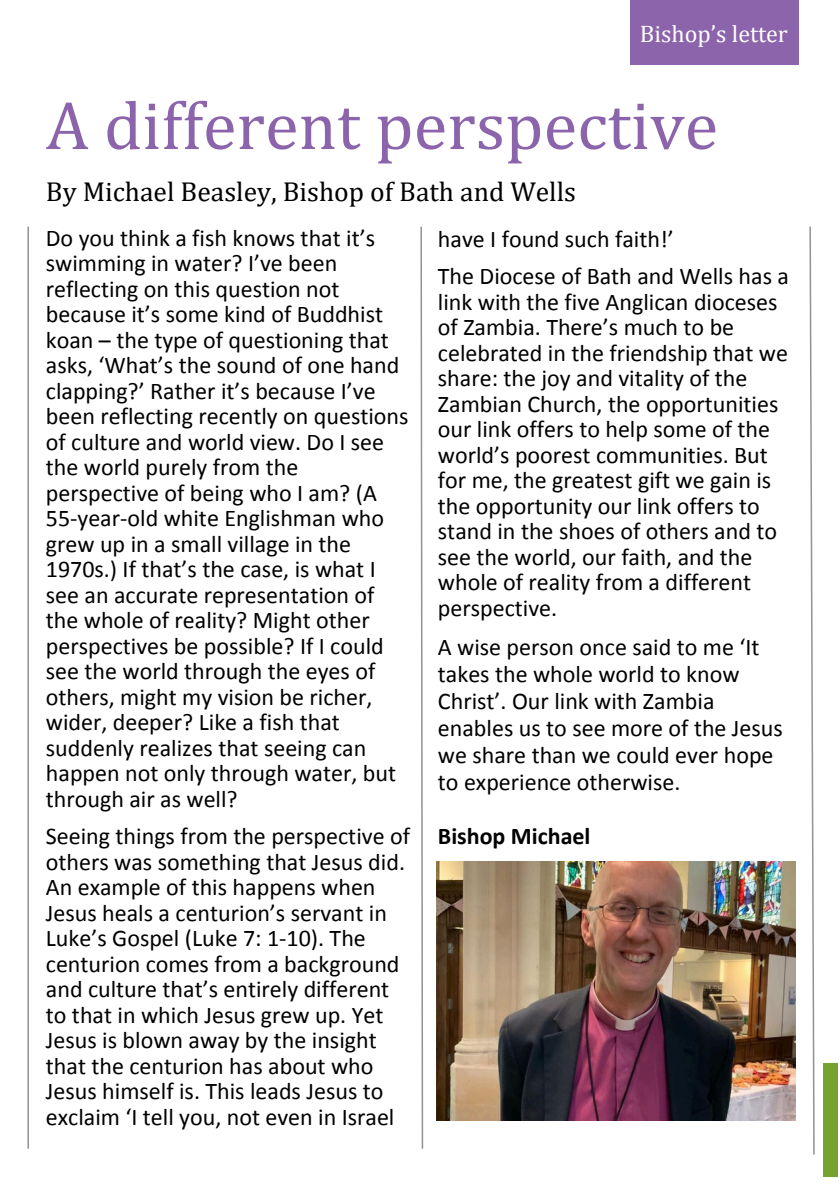
<style>
.page{position:relative;width:839px;height:1191px;background:#fff}
.page>*{position:absolute;margin:0;border:0;box-sizing:border-box;transform-origin:0 0}
.t1{font:68.8px "Cambria";color:#8c64ab}
.t2{font:27.6px "Cambria";color:#000}
.t3{font:24px/25.6px "Calibri";color:#000}
.t4{font:24px "Cambria";color:#fff}
.t5{font:700 24px "Calibri";color:#000}
</style>
<div class="page">
<div style="left:630px;top:0;width:169px;height:65px;background:#8c64ab"></div>
<hr style="left:27px;top:227px;width:2px;height:922px;background:#919293">
<svg style="left:420px;top:226px;width:4px;height:923px"></svg>
<svg style="left:809px;top:226px;width:6px;height:929px"></svg>
<div style="left:823px;top:1063px;width:15px;height:114px;background:#78a22f"></div>
<img style="left:436px;top:861px;width:359px;height:259px">
<p class="t4" style="left:640px;top:19px;width:149px">Bishop’s letter</p>
<p class="t1" style="left:46px;top:84px;width:673px">A different perspective</p>
<h3 class="t2" style="left:46px;top:175px;width:531px">By Michael Beasley, Bishop of Bath and Wells</h3>
<p class="t3" style="left:46px;top:227px;width:364px">Do you think a fish knows that it’s swimming in water? I’ve been reflecting on this question not because it’s some kind of Buddhist koan – the type of questioning that asks, ‘What’s the sound of one hand clapping?’ Rather it’s because I’ve been reflecting recently on questions of culture and world view. Do I see the world purely from the perspective of being who I am? (A<br>55-year-old white Englishman who grew up in a small village in the<br>1970s.) If that’s the case, is what I see an accurate representation of the whole of reality? Might other perspectives be possible? If I could see the world through the eyes of others, might my vision be richer, wider, deeper? Like a fish that suddenly realizes that seeing can happen not only through water, but through air as well?</p>
<p class="t3" style="left:46px;top:826px;width:365px">Seeing things from the perspective of others was something that Jesus did.<br>An example of this happens when Jesus heals a centurion’s servant in Luke’s Gospel (Luke 7: 1-10). The centurion comes from a background and culture that’s entirely different to that in which Jesus grew up. Yet Jesus is blown away by the insight that the centurion has about who Jesus himself is. This leads Jesus to exclaim ‘I tell you, not even in Israel</p>
<h1 class="t3" style="left:438px;top:228px;width:237px">have I found such faith!’</h1>
<h2 class="t3" style="left:438px;top:265px;width:352px">The Diocese of Bath and Wells has a link with the five Anglican dioceses of Zambia. There’s much to be celebrated in the friendship that we share: the joy and vitality of the<br>Zambian Church, the opportunities our link offers to help some of the world’s poorest communities. But for me, the greatest gift we gain is the opportunity our link offers to stand in the shoes of others and to see the world, our faith, and the whole of reality from a different perspective.</h2>
<p class="t3" style="left:438px;top:635px;width:346px;line-height:27px">A wise person once said to me ‘It takes the whole world to know<br>Christ’. Our link with Zambia enables us to see more of the Jesus we share than we could ever hope to experience otherwise.</p>
<p class="t5" style="left:438px;top:826px;width:154px">Bishop Michael</p>
</div>
